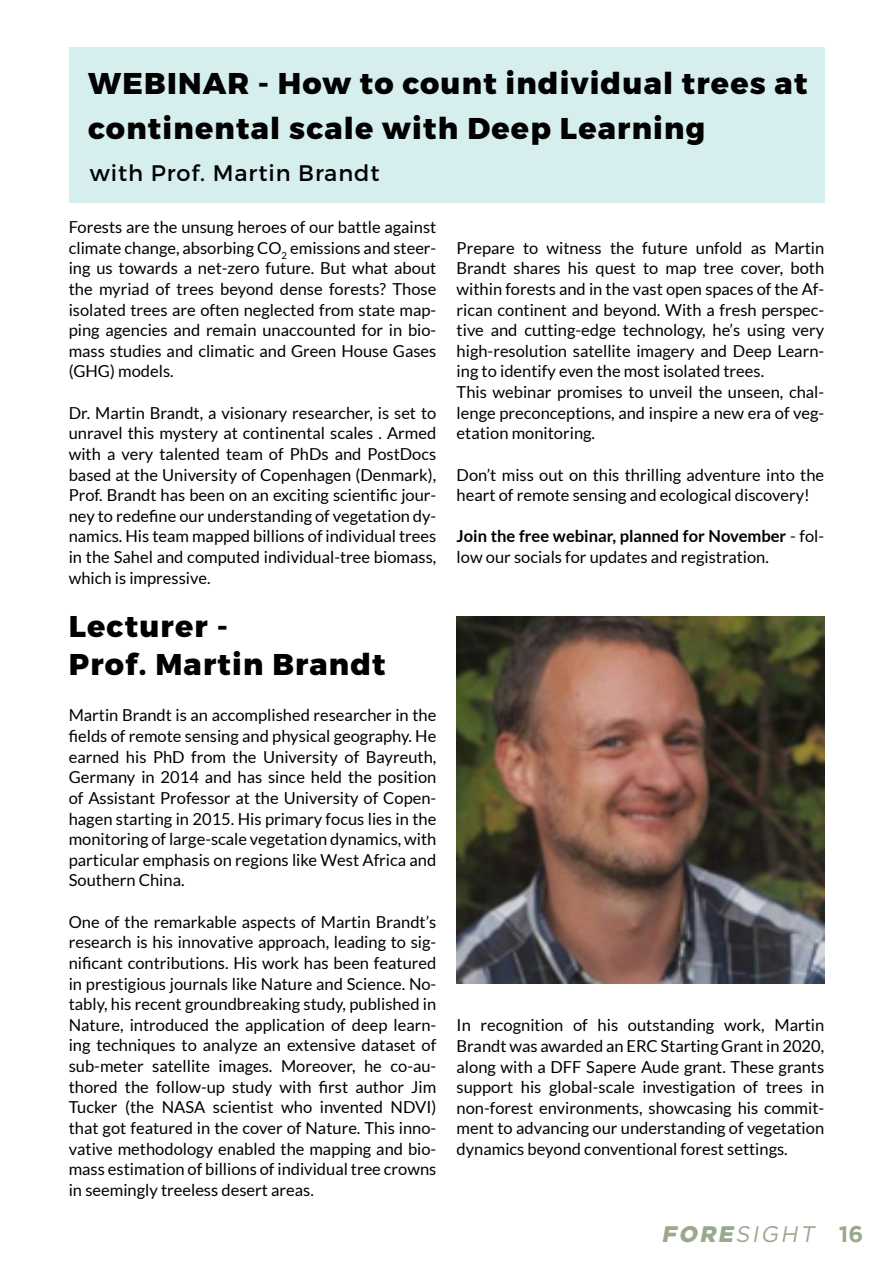
<style>
.page{position:relative;width:893px;height:1263px;background:#fff}
.page>*{position:absolute;margin:0;border:0;box-sizing:border-box;transform-origin:0 0}
.t1{font:800 30px "Montserrat";letter-spacing:.04em;color:#000}
.t2{font:22.5px "Montserrat";letter-spacing:.04em;color:#000}
.t3{font:italic 22.5px "Gotham";color:#9aa88d}
.t4{font:700 22.5px "Gotham";color:#9aa88d}
.t5{font:16.5px/20.7px "Lato";color:#000;text-align:justify}
.s1{font-weight:700}
.s2{font-weight:900}
</style>
<div class="page">
<div style="left:69px;top:47px;width:755px;height:155px;background:#d6eeed"></div>
<img style="left:457px;top:616px;width:367px;height:368px">
<p class="t1" style="left:88px;top:64px;width:721px">WEBINAR - How to count individual trees at</p>
<p class="t1" style="left:88px;top:109px;width:619px">continental scale with Deep Learning</p>
<p class="t2" style="left:90px;top:159px;width:291px">with Prof. Martin Brandt</p>
<p class="t5" style="left:69px;top:217px;width:369px">Forests are the unsung heroes of our battle against climate change, absorbing CO<sub>2</sub> emissions and steer&shy;ing us towards a net-zero future. But what about the myriad of trees beyond dense forests? Those isolated trees are often neglected from state map&shy;ping agencies and remain unaccounted for in bio&shy;mass studies and climatic and Green House Gases (GHG) models.</p>
<p class="t5" style="left:69px;top:402px;width:369px">Dr. Martin Brandt, a visionary researcher, is set to unravel this mystery at continental scales . Armed with a very talented team of PhDs and PostDocs based at the University of Copenhagen (Denmark), Prof. Brandt has been on an exciting scientific jour&shy;ney to redefine our understanding of vegetation dy&shy;namics. His team mapped billions of individual trees in the Sahel and computed individual-tree biomass, which is impressive.</p>
<p class="t5" style="left:457px;top:237px;width:369px">Prepare to witness the future unfold as Martin Brandt shares his quest to map tree cover, both within forests and in the vast open spaces of the Af&shy;rican continent and beyond. With a fresh perspec&shy;tive and cutting-edge technology, he’s using very high-resolution satellite imagery and Deep Learn&shy;ing to identify even the most isolated trees.</p>
<p class="t5" style="left:457px;top:382px;width:369px">This webinar promises to unveil the unseen, chal&shy;lenge preconceptions, and inspire a new era of veg&shy;etation monitoring.</p>
<p class="t5" style="left:457px;top:464px;width:369px">Don’t miss out on this thrilling adventure into the heart of remote sensing and ecological discovery!</p>
<p class="t5" style="left:457px;top:526px;width:369px"><span class="s1">Join the free webinar, planned for November</span> - fol&shy;low our socials for updates and registration.</p>
<p class="t1" style="left:69px;top:608px;width:161px">Lecturer -</p>
<p class="t1" style="left:69px;top:645px;width:318px">Prof. Martin Brandt</p>
<p class="t5" style="left:69px;top:705px;width:369px">Martin Brandt is an accomplished researcher in the fields of remote sensing and physical geography. He earned his PhD from the University of Bayreuth, Germany in 2014 and has since held the position of Assistant Professor at the University of Copen&shy;hagen starting in 2015. His primary focus lies in the monitoring of large-scale vegetation dynamics, with particular emphasis on regions like West Africa and Southern China.</p>
<p class="t5" style="left:69px;top:911px;width:369px">One of the remarkable aspects of Martin Brandt’s research is his innovative approach, leading to sig&shy;nificant contributions. His work has been featured in prestigious journals like Nature and Science. No&shy;tably, his recent groundbreaking study, published in Nature, introduced the application of deep learn&shy;ing techniques to analyze an extensive dataset of sub-meter satellite images. Moreover, he co-au&shy;thored the follow-up study with first author Jim Tucker (the NASA scientist who invented NDVI) that got featured in the cover of Nature. This inno&shy;vative methodology enabled the mapping and bio&shy;mass estimation of billions of individual tree crowns in seemingly treeless desert areas.</p>
<p class="t5" style="left:457px;top:1015px;width:369px">In recognition of his outstanding work, Martin Brandt was awarded an ERC Starting Grant in 2020, along with a DFF Sapere Aude grant. These grants support his global-scale investigation of trees in non-forest environments, showcasing his commit&shy;ment to advancing our understanding of vegetation dynamics beyond conventional forest settings.</p>
<p class="t3" style="left:662px;top:1219px;width:159px"><span class="s2">FORE</span>SIGHT</p>
<p class="t4" style="left:839px;top:1221px;width:26px">16</p>
</div>
